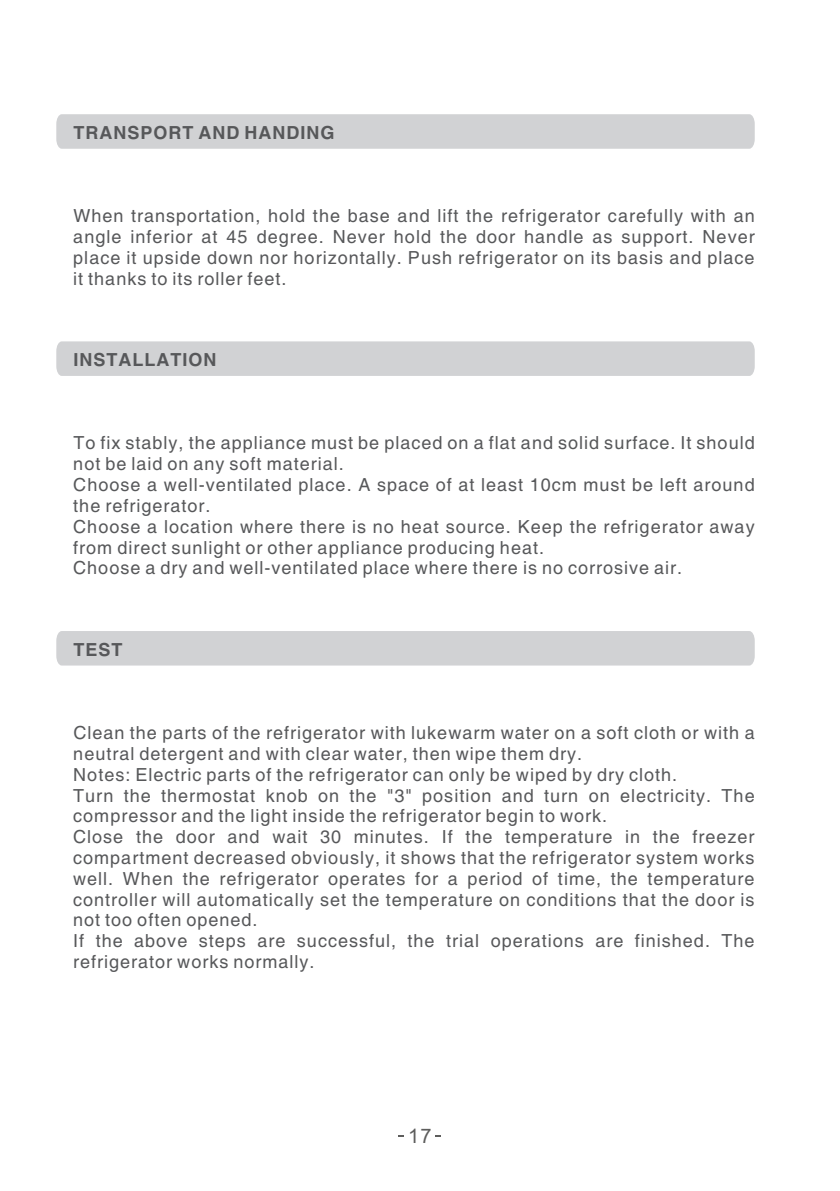
<style>
.page{position:relative;width:840px;height:1191px;background:#fff}
.page>*{position:absolute;margin:0;border:0;box-sizing:border-box;transform-origin:0 0}
.t1{font:20px "Arial";color:#5d5d5c}
.t2{font:18px/20.8px "Helvetica";letter-spacing:.055em;color:#57585a}
.t3{font:700 18px "Helvetica";letter-spacing:.055em;color:#57585a}
</style>
<div class="page">
<div style="left:56px;top:114px;width:698px;height:35px;background:#d1d2d4"></div>
<div style="left:56px;top:341px;width:698px;height:35px;background:#d1d2d4"></div>
<div style="left:56px;top:631px;width:698px;height:34px;background:#d1d2d4"></div>
<p class="t3" style="left:73px;top:126px;width:262px">TRANSPORT AND HANDING</p>
<p class="t2" style="left:73px;top:207px;width:682px;text-align:justify">When transportation, hold the base and lift the refrigerator carefully with an angle inferior at 45 degree. Never hold the door handle as support. Never place it upside down nor horizontally. Push refrigerator on its basis and place it thanks to its roller feet.</p>
<p class="t3" style="left:73px;top:353px;width:144px">INSTALLATION</p>
<p class="t2" style="left:73px;top:434px;width:682px">To fix stably, the appliance must be placed on a flat and solid surface. It should not be laid on any soft material.<br>Choose a well-ventilated place. A space of at least 10cm must be left around the refrigerator.<br>Choose a location where there is no heat source. Keep the refrigerator away from direct sunlight or other appliance producing heat.<br>Choose a dry and well-ventilated place where there is no corrosive air.</p>
<p class="t3" style="left:73px;top:643px;width:51px">TEST</p>
<p class="t2" style="left:73px;top:724px;width:682px">Clean the parts of the refrigerator with lukewarm water on a soft cloth or with a neutral detergent and with clear water, then wipe them dry.<br>Notes: Electric parts of the refrigerator can only be wiped by dry cloth.<br>Turn the thermostat knob on the "3" position and turn on electricity. The compressor and the light inside the refrigerator begin to work.<br>Close the door and wait 30 minutes. If the temperature in the freezer compartment decreased obviously, it shows that the refrigerator system works well. When the refrigerator operates for a period of time, the temperature controller will automatically set the temperature on conditions that the door is not too often opened.<br>If the above steps are successful, the trial operations are finished. The refrigerator works normally.</p>
<p class="t1" style="left:408px;top:1128px;width:25px">17</p>
</div>
